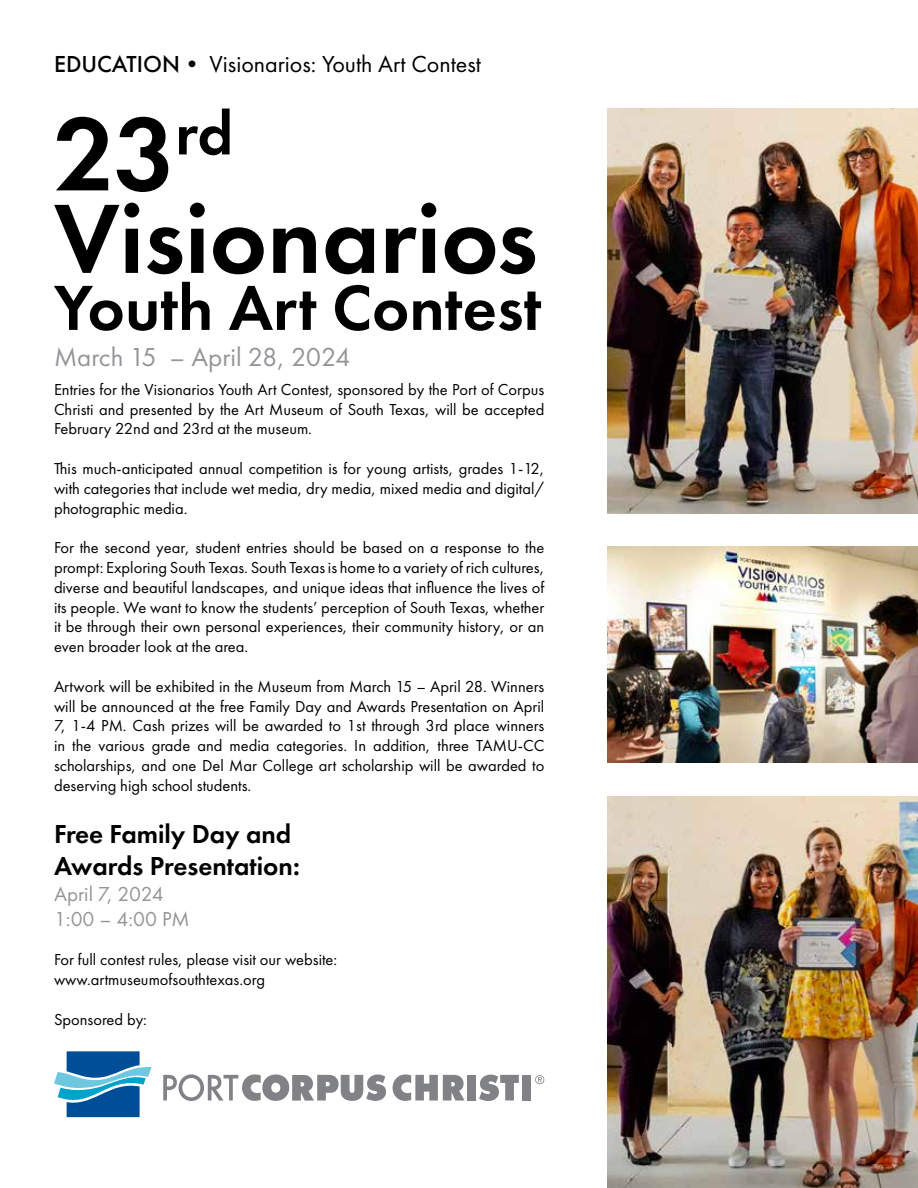
<style>
.page{position:relative;width:918px;height:1188px;background:#fff}
.page>*{position:absolute;margin:0;border:0;box-sizing:border-box;transform-origin:0 0}
.t1{font:600 108px "Futura PT";color:#000}
.t2{font:600 102px "Futura PT";color:#000}
.t3{font:600 66px "Futura PT";color:#000}
.t4{font:600 27px/32.4px "Futura PT";color:#000}
.t5{font:27px "Futura PT";color:#939598}
.t6{font:24px "Futura PT";color:#000}
.t7{font:21px/25.2px "Futura PT";color:#939598}
.t8{font:16.5px/19.8px "Futura PT";color:#000;text-align:justify}
.s1{font-weight:500}
</style>
<div class="page">
<img style="left:608px;top:546px;width:310px;height:216px">
<img style="left:608px;top:796px;width:310px;height:392px">
<img style="left:608px;top:108px;width:310px;height:405px">
<svg style="left:393px;top:1074px;width:72px;height:27px"></svg>
<div style="left:467px;top:1075px;width:9px;height:26px;background:#808285"></div>
<svg style="left:479px;top:1075px;width:40px;height:26px"></svg>
<div style="left:522px;top:1075px;width:9px;height:25px;background:#808285"></div>
<svg style="left:163px;top:1074px;width:223px;height:27px"></svg>
<svg style="left:54px;top:1051px;width:98px;height:66px"></svg>
<svg style="left:535px;top:1075px;width:9px;height:9px"></svg>
<h3 class="t6" style="left:54px;top:50px;width:429px"><span class="s1">EDUCATION•</span> Visionarios: Youth Art Contest</h3>
<h1 class="t1" style="left:54px;top:87px;width:181px">23<sup>rd</sup></h1>
<h2 class="t2" style="left:54px;top:175px;width:485px">Visionarios</h2>
<h3 class="t3" style="left:54px;top:267px;width:489px">Youth Art Contest</h3>
<h3 class="t5" style="left:54px;top:341px;width:298px">March 15 – April 28, 2024</h3>
<p class="t8" style="left:54px;top:379px;width:492px">Entries for the Visionarios Youth Art Contest, sponsored by the Port of Corpus Christi and presented by the Art Museum of South Texas, will be accepted February 22nd and 23rd at the museum.</p>
<p class="t8" style="left:54px;top:458px;width:492px">This much-anticipated annual competition is for young artists, grades 1-12, with categories that include wet media, dry media, mixed media and digital/ photographic media.</p>
<p class="t8" style="left:54px;top:538px;width:492px">For the second year, student entries should be based on a response to the prompt: Exploring South Texas. South Texas is home to a variety of rich cultures, diverse and beautiful landscapes, and unique ideas that influence the lives of its people. We want to know the students’ perception of South Texas, whether it be through their own personal experiences, their community history, or an even broader look at the area.</p>
<p class="t8" style="left:54px;top:676px;width:492px">Artwork will be exhibited in the Museum from March 15 – April 28. Winners will be announced at the free Family Day and Awards Presentation on April 7, 1-4 PM. Cash prizes will be awarded to 1st through 3rd place winners in the various grade and media categories. In addition, three TAMU-CC scholarships, and one Del Mar College art scholarship will be awarded to deserving high school students.</p>
<h3 class="t4" style="left:54px;top:817px;width:247px">Free Family Day and<br>Awards Presentation:</h3>
<p class="t7" style="left:54px;top:881px;width:137px">April 7, 2024<br>1:00 – 4:00 PM</p>
<p class="t8" style="left:54px;top:950px;width:285px">For full contest rules, please visit our website: www.artmuseumofsouthtexas.org</p>
<p class="t8" style="left:54px;top:1009px;width:95px">Sponsored by:</p>
</div>
